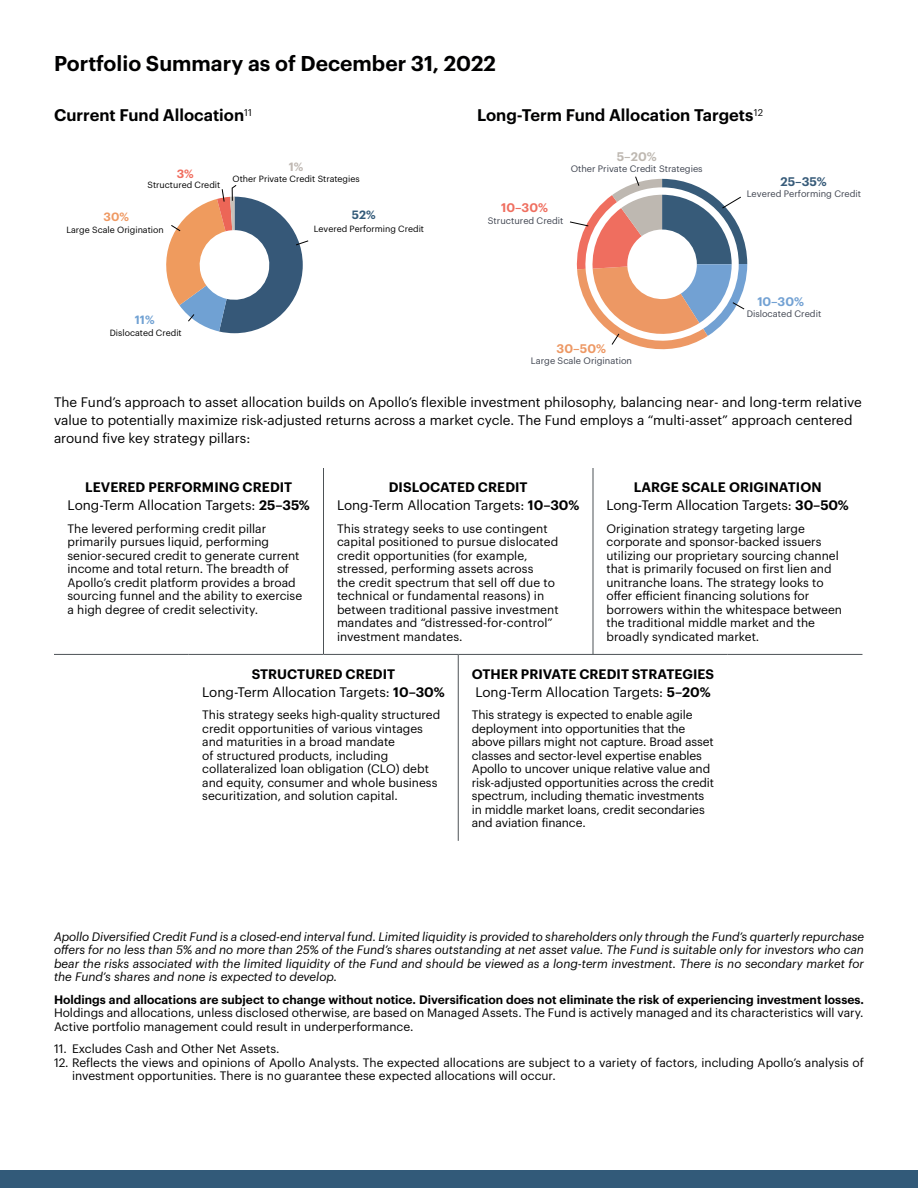
<style>
.page{position:relative;width:918px;height:1188px;background:#fff}
.page>*{position:absolute;margin:0;border:0;box-sizing:border-box;transform-origin:0 0}
.t1{font:600 21px "Graphik";color:#000001}
.t2{font:600 16.5px "Graphik";color:#000001}
.t3{font:13.5px/18px "Graphik";color:#000001;text-align:center}
.t4{font:600 13.5px/18px "Graphik";letter-spacing:.005em;color:#000001;text-align:center}
.t5{font:600 12.3px "Graphik";color:#375b79}
.t6{font:600 12.3px "Graphik";color:#72a1d3}
.t7{font:600 12.3px "Graphik";color:#ed9864}
.t8{font:600 12.3px "Graphik";color:#ef6e5f}
.t9{font:600 12.3px "Graphik";color:#beb8b1}
.t10{font:12px/13.5px "Graphik";color:#000001}
.t11{font:italic 12px/13.5px "Graphik";color:#000001;text-align:justify}
.t12{font:600 12px "Graphik";color:#000001}
.t13{font:600 11.85px "Graphik";color:#325a79}
.t14{font:600 11.85px "Graphik";color:#70a1d3}
.t15{font:600 11.85px "Graphik";color:#ef9963}
.t16{font:600 11.85px "Graphik";color:#bfb8b2}
.t17{font:600 11.85px "Graphik";color:#f06d5e}
.t18{font:9.6px "Graphik";color:#000001}
.t19{font:9.15px "Graphik";color:#3f4450}
.t20{font:8.85px "Graphik";color:#000001}
.s1{font-weight:400}
.s2{font-weight:600}
</style>
<div class="page">
<div style="left:0;top:1170px;width:918px;height:18px;background:#325a79"></div>
<svg style="left:570px;top:176px;width:177px;height:174px"></svg>
<hr style="left:323px;top:468px;width:1px;height:186px;background:#4d5256">
<hr style="left:593px;top:468px;width:1px;height:186px;background:#4d5256">
<hr style="left:54px;top:654px;width:135px;height:1px;background:#4d5256">
<hr style="left:189px;top:654px;width:134px;height:1px;background:#4d5256">
<hr style="left:324px;top:654px;width:134px;height:1px;background:#4d5256">
<hr style="left:458px;top:655px;width:1px;height:186px;background:#4d5256">
<hr style="left:458px;top:654px;width:135px;height:1px;background:#4d5256">
<hr style="left:593px;top:654px;width:135px;height:1px;background:#4d5256">
<hr style="left:728px;top:654px;width:134px;height:1px;background:#4d5256">
<svg style="left:166px;top:185px;width:143px;height:148px"></svg>
<h1 class="t1" style="left:54px;top:47px;width:444px">Portfolio Summary as of December 31, 2022</h1>
<h2 class="t2" style="left:477px;top:103px;width:278px">Long-Term Fund Allocation Targets</h2>
<h2 class="t2" style="left:54px;top:103px;width:199px">Current Fund Allocation<sup>11</sup></h2>
<p class="t18" style="left:754px;top:105px;width:11px">12</p>
<p class="t17" style="left:177px;top:164px;width:18px">3%</p>
<p class="t20" style="left:148px;top:178px;width:74px">Structured Credit</p>
<p class="t16" style="left:289px;top:157px;width:16px">1%</p>
<p class="t20" style="left:233px;top:172px;width:129px">Other Private Credit Strategies</p>
<p class="t9" style="left:617px;top:147px;width:41px">5–20%</p>
<p class="t19" style="left:571px;top:161px;width:133px">Other Private Credit Strategies</p>
<p class="t5" style="left:780px;top:172px;width:48px">25–35%</p>
<p class="t19" style="left:747px;top:187px;width:116px">Levered Performing Credit</p>
<p class="t15" style="left:104px;top:207px;width:27px">30%</p>
<p class="t20" style="left:66px;top:224px;width:99px">Large Scale Origination</p>
<p class="t13" style="left:352px;top:206px;width:25px">52%</p>
<p class="t20" style="left:314px;top:222px;width:112px">Levered Performing Credit</p>
<p class="t8" style="left:501px;top:198px;width:48px">10–30%</p>
<p class="t19" style="left:488px;top:214px;width:77px">Structured Credit</p>
<p class="t6" style="left:757px;top:292px;width:48px">10–30%</p>
<p class="t14" style="left:135px;top:311px;width:21px">11%</p>
<p class="t19" style="left:747px;top:307px;width:76px">Dislocated Credit</p>
<p class="t20" style="left:110px;top:326px;width:73px">Dislocated Credit</p>
<p class="t7" style="left:557px;top:340px;width:51px">30–50%</p>
<p class="t19" style="left:531px;top:354px;width:103px">Large Scale Origination</p>
<p class="t3" style="left:54px;top:392px;width:809px;text-align:left">The Fund’s approach to asset allocation builds on Apollo’s flexible investment philosophy, balancing near- and long-term relative value to potentially maximize risk-adjusted returns across a market cycle. The Fund employs a “multi-asset” approach centered around five key strategy pillars:</p>
<p class="t4" style="left:68px;top:477px;width:244px">LEVERED PERFORMING CREDIT<br><span class="s1">Long-Term Allocation Targets:</span> 25–35%</p>
<p class="t10" style="left:68px;top:521px;width:236px">The levered performing credit pillar primarily pursues liquid, performing senior-secured credit to generate current income and total return. The breadth of Apollo’s credit platform provides a broad sourcing funnel and the ability to exercise a high degree of credit selectivity.</p>
<p class="t3" style="left:337px;top:477px;width:244px"><span class="s2">DISLOCATED CREDIT<br></span>Long-Term Allocation Targets: <span class="s2">10–30%</span></p>
<p class="t10" style="left:337px;top:521px;width:223px">This strategy seeks to use contingent capital positioned to pursue dislocated credit opportunities (for example, stressed, performing assets across<br>the credit spectrum that sell off due to technical or fundamental reasons) in between traditional passive investment mandates and “distressed-for-control” investment mandates.</p>
<p class="t4" style="left:607px;top:477px;width:244px">LARGE SCALE ORIGINATION<br><span class="s1">Long-Term Allocation Targets:</span> 30–50%</p>
<p class="t10" style="left:607px;top:521px;width:237px">Origination strategy targeting large corporate and sponsor-backed issuers utilizing our proprietary sourcing channel that is primarily focused on first lien and unitranche loans. The strategy looks to offer efficient financing solutions for borrowers within the whitespace between the traditional middle market and the broadly syndicated market.</p>
<p class="t3" style="left:202px;top:664px;width:244px"><span class="s2">STRUCTURED CREDIT<br></span>Long-Term Allocation Targets: <span class="s2">10–30%</span></p>
<p class="t10" style="left:202px;top:707px;width:239px">This strategy seeks high-quality structured credit opportunities of various vintages and maturities in a broad mandate<br>of structured products, including collateralized loan obligation (CLO) debt and equity, consumer and whole business securitization, and solution capital.</p>
<p class="t4" style="left:472px;top:664px;width:244px;text-align:left">OTHER PRIVATE CREDIT STRATEGIES<br><span class="s1">Long-Term Allocation Targets:</span> 5–20%</p>
<p class="t10" style="left:472px;top:707px;width:244px">This strategy is expected to enable agile deployment into opportunities that the above pillars might not capture. Broad asset classes and sector-level expertise enables Apollo to uncover unique relative value and risk-adjusted opportunities across the credit spectrum, including thematic investments in middle market loans, credit secondaries and aviation finance.</p>
<p class="t11" style="left:54px;top:928px;width:812px">Apollo Diversified Credit Fund is a closed-end interval fund. Limited liquidity is provided to shareholders only through the Fund’s quarterly repurchase offers for no less than 5% and no more than 25% of the Fund’s shares outstanding at net asset value. The Fund is suitable only for investors who can bear the risks associated with the limited liquidity of the Fund and should be viewed as a long-term investment. There is no secondary market for the Fund’s shares and none is expected to develop.</p>
<p class="t12" style="left:54px;top:990px;width:812px">Holdings and allocations are subject to change without notice. Diversification does not eliminate the risk of experiencing investment losses.</p>
<p class="t10" style="left:54px;top:1005px;width:811px">Holdings and allocations, unless disclosed otherwise, are based on Managed Assets. The Fund is actively managed and its characteristics will vary.<br>Active portfolio management could result in underperformance.</p>
<p class="t10" style="left:54px;top:1041px;width:227px">11. Excludes Cash and Other Net Assets.</p>
<p class="t10" style="left:72px;top:1054px;width:794px;text-indent:-18px">12. Reflects the views and opinions of Apollo Analysts. The expected allocations are subject to a variety of factors, including Apollo’s analysis of investment opportunities. There is no guarantee these expected allocations will occur.</p>
</div>
